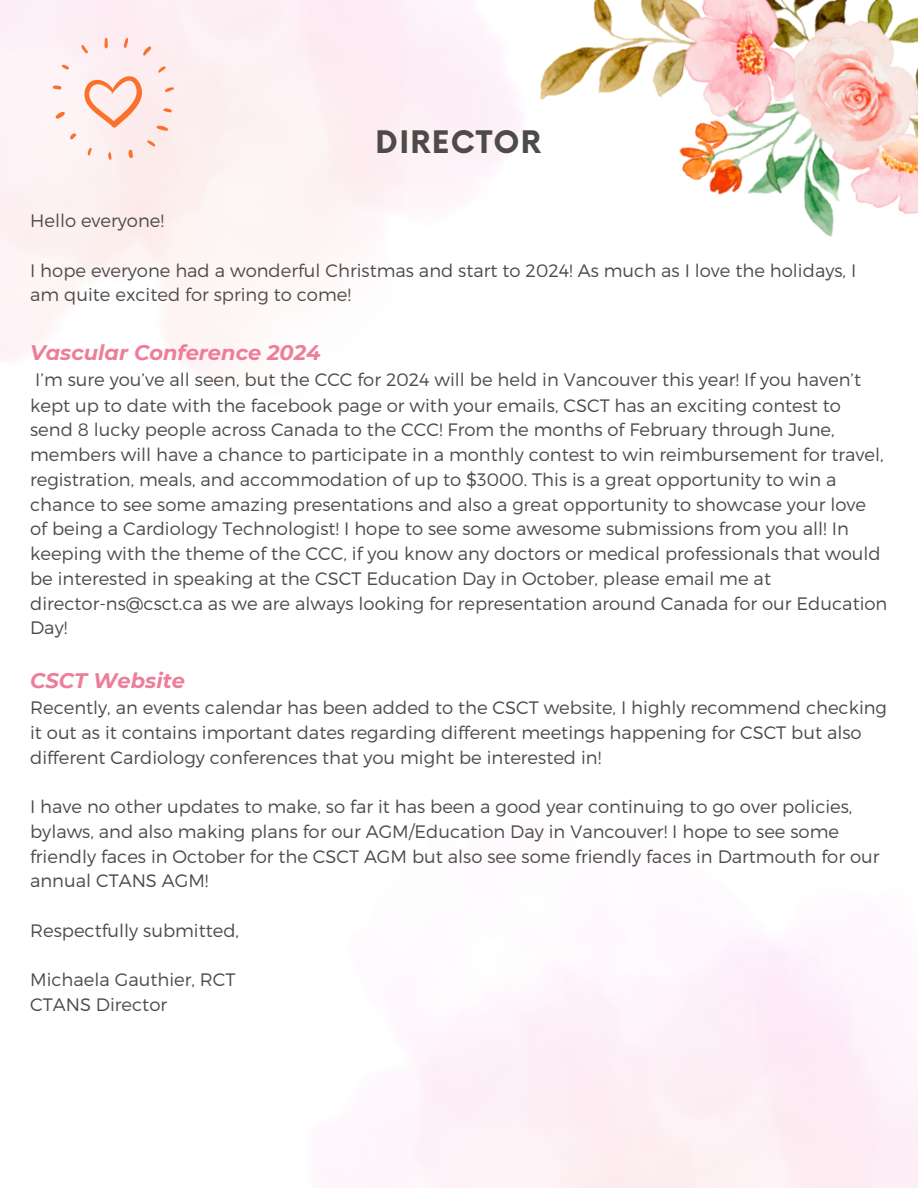
<style>
.page{position:relative;width:918px;height:1188px;background:#fff}
.page>*{position:absolute;margin:0;border:0;box-sizing:border-box;transform-origin:0 0}
.t1{font:700 30.3px "Now";letter-spacing:.04em;color:#4d4b47}
.t2{font:italic 700 21px "Montserrat";color:#ed7e99}
.t3{font:300 18px/24.9px "Montserrat";color:#4d4b47}
</style>
<div class="page">
<img style="left:510px;top:0;width:408px;height:237px">
<svg style="left:84px;top:75px;width:59px;height:53px"></svg>
<svg style="left:104px;top:37px;width:4px;height:11px"></svg>
<svg style="left:81px;top:45px;width:8px;height:9px"></svg>
<svg style="left:61px;top:65px;width:9px;height:5px"></svg>
<svg style="left:52px;top:85px;width:10px;height:5px"></svg>
<svg style="left:55px;top:112px;width:10px;height:7px"></svg>
<svg style="left:70px;top:133px;width:7px;height:7px"></svg>
<svg style="left:88px;top:147px;width:4px;height:9px"></svg>
<svg style="left:108px;top:152px;width:4px;height:8px"></svg>
<svg style="left:147px;top:140px;width:9px;height:7px"></svg>
<svg style="left:156px;top:125px;width:13px;height:6px"></svg>
<svg style="left:163px;top:108px;width:10px;height:5px"></svg>
<svg style="left:164px;top:87px;width:10px;height:5px"></svg>
<svg style="left:158px;top:66px;width:8px;height:7px"></svg>
<svg style="left:143px;top:46px;width:9px;height:10px"></svg>
<svg style="left:124px;top:38px;width:4px;height:10px"></svg>
<svg style="left:129px;top:150px;width:4px;height:8px"></svg>
<p class="t1" style="left:376px;top:126px;width:167px">DIRECTOR</p>
<p class="t3" style="left:30px;top:207px;width:135px">Hello everyone!</p>
<p class="t3" style="left:30px;top:257px;width:828px">I hope everyone had a wonderful Christmas and start to 2024! As much as I love the holidays, I am quite excited for spring to come!</p>
<p class="t2" style="left:30px;top:340px;width:292px">Vascular Conference 2024</p>
<p class="t3" style="left:30px;top:366px;width:855px">I’m sure you’ve all seen, but the CCC for 2024 will be held in Vancouver this year! If you haven’t kept up to date with the facebook page or with your emails, CSCT has an exciting contest to send 8 lucky people across Canada to the CCC! From the months of February through June, members will have a chance to participate in a monthly contest to win reimbursement for travel, registration, meals, and accommodation of up to $3000. This is a great opportunity to win a chance to see some amazing presentations and also a great opportunity to showcase your love of being a Cardiology Technologist! I hope to see some awesome submissions from you all! In keeping with the theme of the CCC, if you know any doctors or medical professionals that would be interested in speaking at the CSCT Education Day in October, please email me at</p>
<p class="t3" style="left:30px;top:590px;width:859px">director-ns@csct.ca as we are always looking for representation around Canada for our Education<br>Day!</p>
<p class="t2" style="left:30px;top:668px;width:156px">CSCT Website</p>
<p class="t3" style="left:30px;top:695px;width:858px">Recently, an events calendar has been added to the CSCT website, I highly recommend checking it out as it contains important dates regarding different meetings happening for CSCT but also different Cardiology conferences that you might be interested in!</p>
<p class="t3" style="left:30px;top:794px;width:851px">I have no other updates to make, so far it has been a good year continuing to go over policies, bylaws, and also making plans for our AGM/Education Day in Vancouver! I hope to see some friendly faces in October for the CSCT AGM but also see some friendly faces in Dartmouth for our annual CTANS AGM!</p>
<p class="t3" style="left:30px;top:917px;width:211px">Respectfully submitted,</p>
<p class="t3" style="left:30px;top:967px;width:207px">Michaela Gauthier, RCT</p>
<p class="t3" style="left:30px;top:991px;width:139px">CTANS Director</p>
</div>
